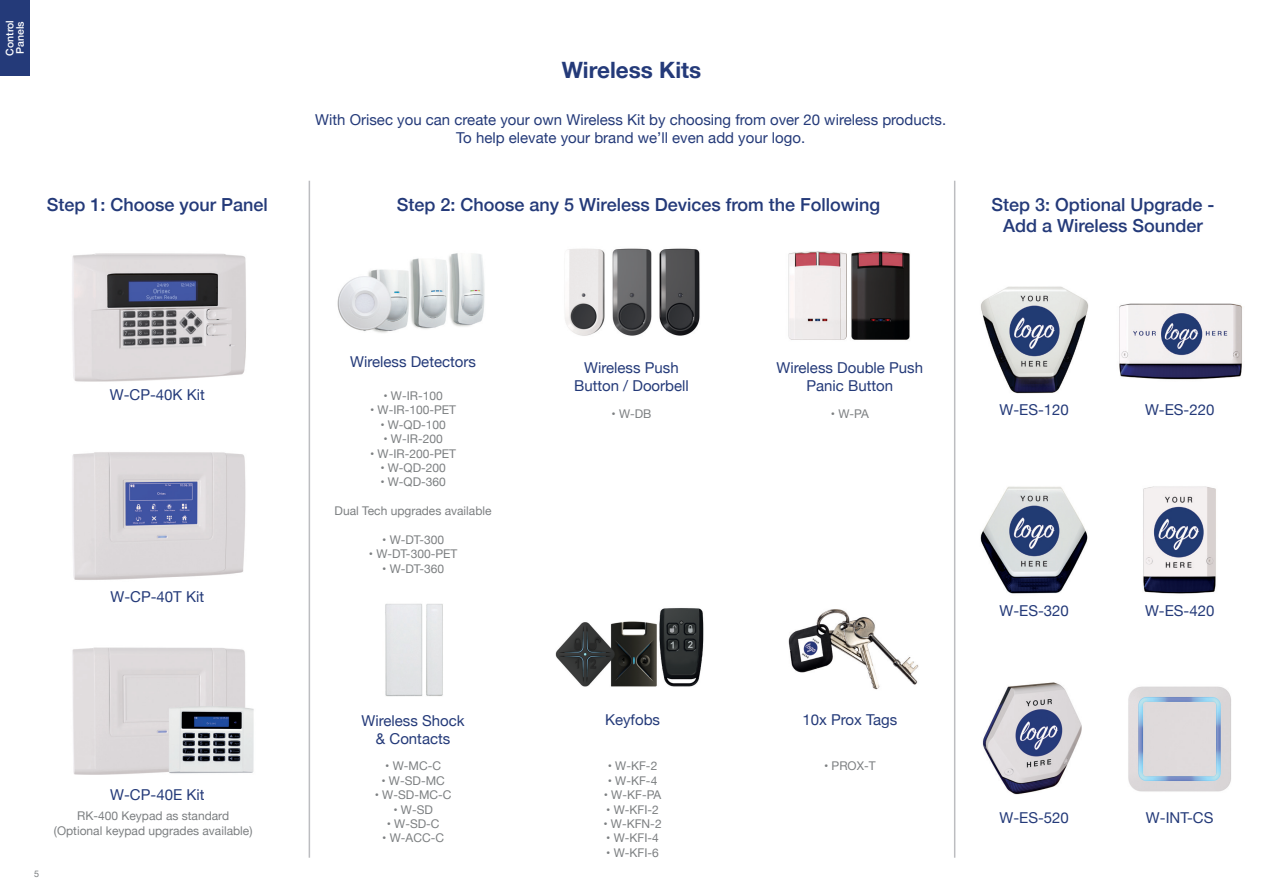
<style>
.page{position:relative;width:1263px;height:893px;background:#fff}
.page>*{position:absolute;margin:0;border:0;box-sizing:border-box;transform-origin:0 0}
.t1{font:700 22.5px "Helvetica Neue";color:#243a79}
.t2{font:500 18px "Helvetica Neue";color:#243a79}
.t3{font:15px/18px "Helvetica Neue";color:#243a79;text-align:center}
.t4{font:12px "Helvetica Neue";color:#7c7f81}
.t5{font:500 10.5px "Helvetica Neue";color:#fff}
.t6{font:9px "Helvetica Neue";color:#7c7f81}
</style>
<div class="page">
<hr style="left:309px;top:181px;width:1px;height:677px;background:#bcbdc0">
<hr style="left:954px;top:181px;width:1px;height:677px;background:#bcbdc0">
<div style="left:0;top:0;width:30px;height:76px;background:#243a79"></div>
<img style="left:72px;top:253px;width:174px;height:129px">
<img style="left:72px;top:452px;width:174px;height:128px">
<img style="left:72px;top:647px;width:182px;height:128px">
<img style="left:788px;top:251px;width:122px;height:89px">
<img style="left:788px;top:609px;width:131px;height:81px">
<img style="left:555px;top:608px;width:149px;height:79px">
<img style="left:981px;top:286px;width:107px;height:108px">
<img style="left:980px;top:486px;width:108px;height:108px">
<img style="left:1143px;top:486px;width:73px;height:108px">
<img style="left:1128px;top:686px;width:103px;height:106px">
<img style="left:982px;top:682px;width:100px;height:113px">
<img style="left:1119px;top:303px;width:123px;height:77px">
<img style="left:385px;top:603px;width:58px;height:94px">
<img style="left:337px;top:253px;width:148px;height:80px">
<img style="left:565px;top:248px;width:135px;height:88px">
<p class="t5" style="left:1px;top:56px;width:37px;rotate:-90deg">Control</p>
<p class="t5" style="left:12px;top:54px;width:34px;rotate:-90deg">Panels</p>
<p class="t2" style="left:47px;top:190px;width:223px">Step 1: Choose your Panel</p>
<p class="t1" style="left:562px;top:52px;width:141px">Wireless Kits</p>
<p class="t3" style="left:315px;top:111px;width:632px">With Orisec you can create your own Wireless Kit by choosing from over 20 wireless products.</p>
<p class="t3" style="left:456px;top:129px;width:350px">To help elevate your brand we’ll even add your logo.</p>
<p class="t2" style="left:397px;top:190px;width:485px">Step 2: Choose any 5 Wireless Devices from the Following</p>
<p class="t2" style="left:991px;top:190px;width:225px">Step 3: Optional Upgrade -</p>
<p class="t2" style="left:1003px;top:211px;width:201px">Add a Wireless Sounder</p>
<p class="t3" style="left:110px;top:386px;width:97px">W-CP-40K Kit</p>
<p class="t3" style="left:111px;top:589px;width:95px">W-CP-40T Kit</p>
<p class="t6" style="left:34px;top:867px;width:7px">5</p>
<p class="t3" style="left:110px;top:786px;width:96px">W-CP-40E Kit</p>
<p class="t4" style="left:77px;top:807px;width:153px">RK-400 Keypad as standard</p>
<p class="t4" style="left:54px;top:822px;width:200px">(Optional keypad upgrades available)</p>
<p class="t3" style="left:350px;top:354px;width:127px">Wireless Detectors</p>
<p class="t4" style="left:383px;top:387px;width:61px">• W-IR-100</p>
<p class="t4" style="left:370px;top:401px;width:87px">• W-IR-100-PET</p>
<p class="t4" style="left:380px;top:416px;width:67px">• W-QD-100</p>
<p class="t4" style="left:383px;top:430px;width:61px">• W-IR-200</p>
<p class="t4" style="left:370px;top:445px;width:87px">• W-IR-200-PET</p>
<p class="t4" style="left:380px;top:459px;width:67px">• W-QD-200</p>
<p class="t4" style="left:380px;top:473px;width:67px">• W-QD-360</p>
<p class="t4" style="left:335px;top:502px;width:158px">Dual Tech upgrades available</p>
<p class="t4" style="left:382px;top:531px;width:63px">• W-DT-300</p>
<p class="t4" style="left:369px;top:545px;width:90px">• W-DT-300-PET</p>
<p class="t4" style="left:382px;top:560px;width:63px">• W-DT-360</p>
<p class="t3" style="left:362px;top:712px;width:105px">Wireless Shock</p>
<p class="t3" style="left:376px;top:730px;width:76px">&amp; Contacts</p>
<p class="t4" style="left:385px;top:757px;width:57px">• W-MC-C</p>
<p class="t4" style="left:381px;top:772px;width:65px">• W-SD-MC</p>
<p class="t4" style="left:375px;top:786px;width:78px">• W-SD-MC-C</p>
<p class="t4" style="left:393px;top:801px;width:41px">• W-SD</p>
<p class="t4" style="left:387px;top:815px;width:54px">• W-SD-C</p>
<p class="t4" style="left:382px;top:829px;width:63px">• W-ACC-C</p>
<p class="t3" style="left:584px;top:359px;width:96px">Wireless Push</p>
<p class="t3" style="left:574px;top:377px;width:116px">Button / Doorbell</p>
<p class="t3" style="left:777px;top:359px;width:148px">Wireless Double Push<br>Panic Button</p>
<p class="t4" style="left:611px;top:405px;width:41px">• W-DB</p>
<p class="t4" style="left:831px;top:405px;width:39px">• W-PA</p>
<p class="t3" style="left:605px;top:712px;width:57px">Keyfobs</p>
<p class="t3" style="left:802px;top:712px;width:96px">10x Prox Tags</p>
<p class="t4" style="left:608px;top:757px;width:51px">• W-KF-2</p>
<p class="t4" style="left:608px;top:772px;width:51px">• W-KF-4</p>
<p class="t4" style="left:604px;top:786px;width:59px">• W-KF-PA</p>
<p class="t4" style="left:606px;top:801px;width:54px">• W-KFI-2</p>
<p class="t4" style="left:603px;top:815px;width:60px">• W-KFN-2</p>
<p class="t4" style="left:606px;top:829px;width:54px">• W-KFI-4</p>
<p class="t4" style="left:606px;top:844px;width:54px">• W-KFI-6</p>
<p class="t4" style="left:824px;top:757px;width:53px">• PROX-T</p>
<p class="t3" style="left:999px;top:402px;width:71px">W-ES-120</p>
<p class="t3" style="left:999px;top:602px;width:71px">W-ES-320</p>
<p class="t3" style="left:1145px;top:402px;width:71px">W-ES-220</p>
<p class="t3" style="left:1145px;top:602px;width:71px">W-ES-420</p>
<p class="t3" style="left:999px;top:810px;width:71px">W-ES-520</p>
<p class="t3" style="left:1146px;top:810px;width:69px">W-INT-CS</p>
</div>
